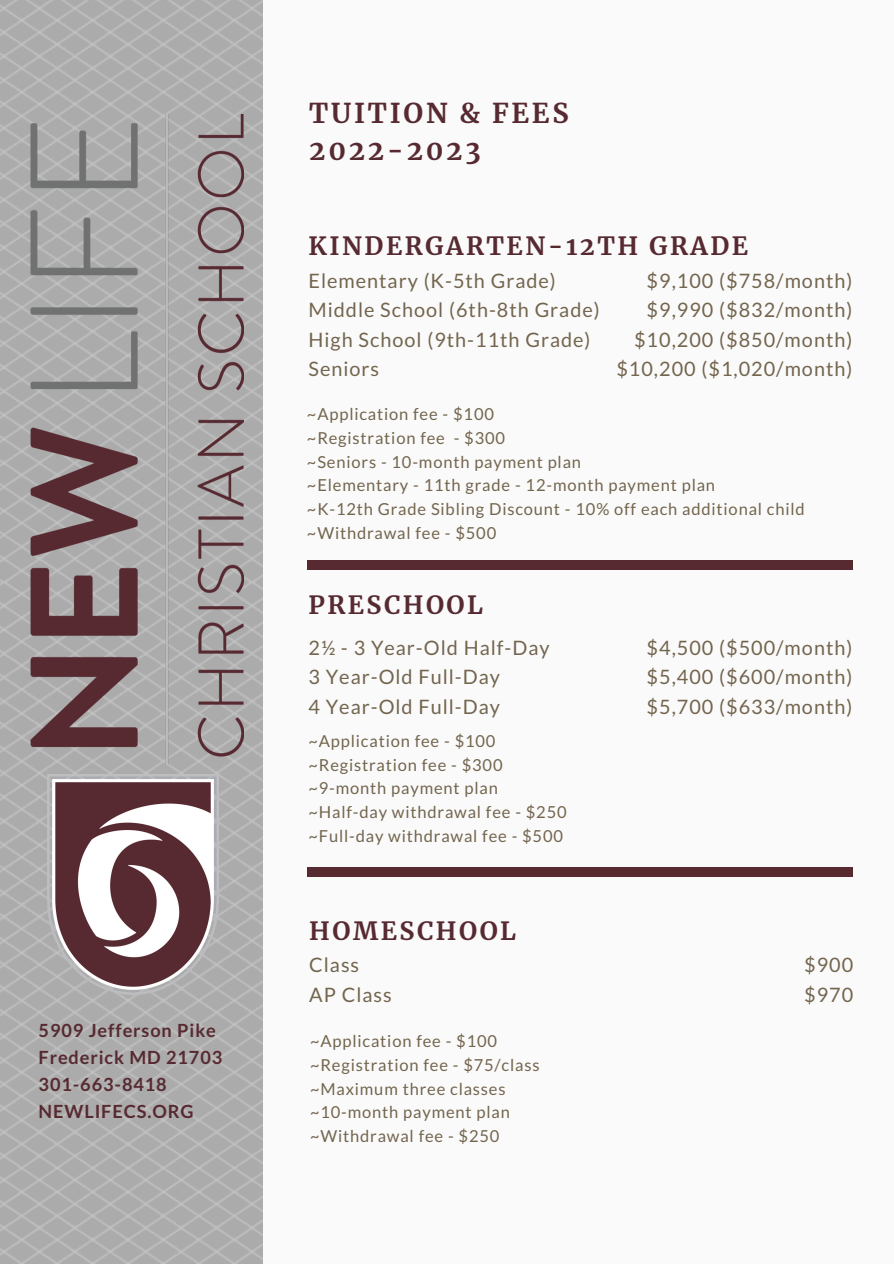
<style>
.page{position:relative;width:894px;height:1264px;background:#fff}
.page>*{position:absolute;margin:0;border:0;box-sizing:border-box;transform-origin:0 0}
.t1{font:700 27px "Merriweather";letter-spacing:.1em;color:#572a31}
.t2{font:700 24.9px "Merriweather";letter-spacing:.1em;color:#572a31}
.t3{font:19.8px "Lato";letter-spacing:.05em;color:#73654e}
.t4{font:700 18.15px "Lato";letter-spacing:.05em;color:#572a31}
.t5{font:16.5px "Lato";letter-spacing:.05em;color:#73654e}
</style>
<div class="page">
<img style="left:0;top:0;width:263px;height:1263px">
<div style="left:263px;top:0;width:630px;height:1263px;background:#fafafa"></div>
<div style="left:307px;top:560px;width:545px;height:9px;background:#572a31"></div>
<div style="left:307px;top:867px;width:545px;height:9px;background:#572a31"></div>
<img style="left:22px;top:114px;width:222px;height:650px">
<img style="left:48px;top:774px;width:171px;height:220px">
<p class="t4" style="left:39px;top:1018px;width:179px">5909 Jefferson Pike</p>
<p class="t4" style="left:39px;top:1045px;width:185px">Frederick MD 21703</p>
<p class="t4" style="left:39px;top:1072px;width:130px">301-663-8418</p>
<p class="t4" style="left:39px;top:1099px;width:156px">NEWLIFECS.ORG</p>
<p class="t1" style="left:309px;top:96px;width:261px">TUITION &amp; FEES</p>
<p class="t1" style="left:309px;top:134px;width:173px">2022-2023</p>
<p class="t2" style="left:308px;top:230px;width:441px">KINDERGARTEN-12TH GRADE</p>
<p class="t3" style="left:308px;top:269px;width:249px">Elementary (K-5th Grade)</p>
<p class="t3" style="left:308px;top:298px;width:293px">Middle School (6th-8th Grade)</p>
<p class="t3" style="left:308px;top:327px;width:283px">High School (9th-11th Grade)</p>
<p class="t3" style="left:308px;top:356px;width:72px">Seniors</p>
<p class="t3" style="left:646px;top:269px;width:207px">$9,100 ($758/month)</p>
<p class="t3" style="left:646px;top:298px;width:207px">$9,990 ($832/month)</p>
<p class="t3" style="left:634px;top:327px;width:220px">$10,200 ($850/month)</p>
<p class="t3" style="left:616px;top:356px;width:237px">$10,200 ($1,020/month)</p>
<p class="t5" style="left:307px;top:404px;width:188px">~Application fee - $100</p>
<p class="t5" style="left:307px;top:428px;width:199px">~Registration fee - $300</p>
<p class="t5" style="left:307px;top:451px;width:275px">~Seniors - 10-month payment plan</p>
<p class="t5" style="left:307px;top:475px;width:409px">~Elementary - 11th grade - 12-month payment plan</p>
<p class="t5" style="left:307px;top:499px;width:499px">~K-12th Grade Sibling Discount - 10% off each additional child</p>
<p class="t5" style="left:307px;top:522px;width:191px">~Withdrawal fee - $500</p>
<p class="t2" style="left:308px;top:589px;width:176px">PRESCHOOL</p>
<p class="t3" style="left:308px;top:635px;width:242px">2½ - 3 Year-Old Half-Day</p>
<p class="t3" style="left:308px;top:664px;width:193px">3 Year-Old Full-Day</p>
<p class="t3" style="left:308px;top:694px;width:193px">4 Year-Old Full-Day</p>
<p class="t5" style="left:308px;top:730px;width:188px">~Application fee - $100</p>
<p class="t5" style="left:308px;top:754px;width:195px">~Registration fee - $300</p>
<p class="t5" style="left:308px;top:778px;width:191px">~9-month payment plan</p>
<p class="t5" style="left:308px;top:801px;width:260px">~Half-day withdrawal fee - $250</p>
<p class="t5" style="left:308px;top:825px;width:256px">~Full-day withdrawal fee - $500</p>
<p class="t2" style="left:309px;top:915px;width:208px">HOMESCHOOL</p>
<p class="t3" style="left:309px;top:952px;width:51px">Class</p>
<p class="t3" style="left:309px;top:982px;width:84px">AP Class</p>
<p class="t5" style="left:310px;top:1031px;width:188px">~Application fee - $100</p>
<p class="t5" style="left:310px;top:1054px;width:231px">~Registration fee - $75/class</p>
<p class="t5" style="left:310px;top:1078px;width:197px">~Maximum three classes</p>
<p class="t5" style="left:310px;top:1101px;width:201px">~10-month payment plan</p>
<p class="t5" style="left:310px;top:1125px;width:191px">~Withdrawal fee - $250</p>
<p class="t3" style="left:646px;top:635px;width:207px">$4,500 ($500/month)</p>
<p class="t3" style="left:646px;top:664px;width:207px">$5,400 ($600/month)</p>
<p class="t3" style="left:646px;top:694px;width:207px">$5,700 ($633/month)</p>
<p class="t3" style="left:804px;top:952px;width:51px">$900</p>
<p class="t3" style="left:804px;top:982px;width:51px">$970</p>
</div>
